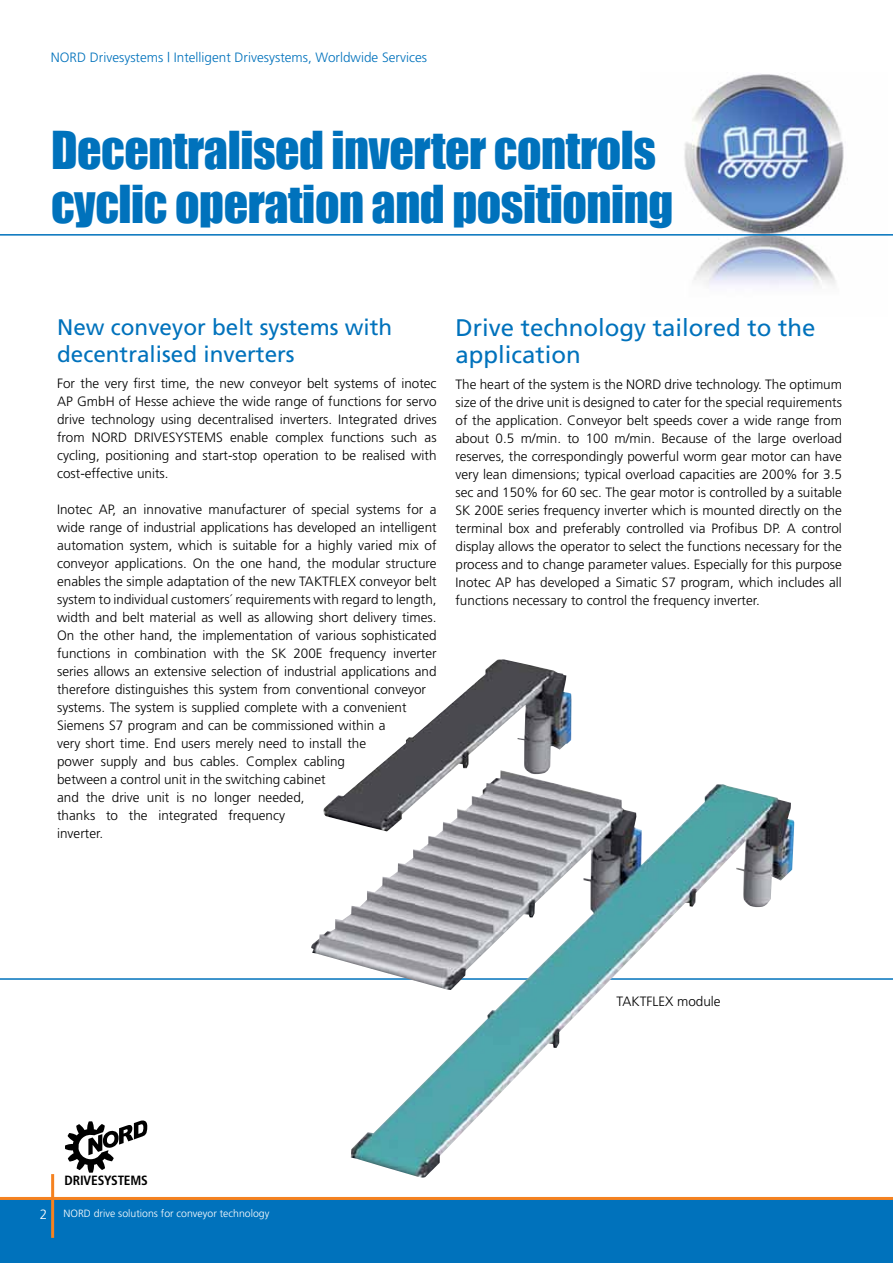
<style>
.page{position:relative;width:893px;height:1263px;background:#fff}
.page>*{position:absolute;margin:0;border:0;box-sizing:border-box;transform-origin:0 0}
.t1{font:48px/54px "Impact";letter-spacing:-.01em;color:#0072bc}
.t2{font:24px/27px "Frutiger";color:#0072bc}
.t3{font:22.5px/27px "Frutiger";color:#0072bc}
.t4{font:300 13.5px/18px "Frutiger";color:#000;text-align:justify}
.t5{font:300 13.5px "Frutiger";color:#0072bc}
.t6{font:700 condensed 13.35px "Frutiger";letter-spacing:-.01em;color:#000}
.t7{font:300 10.5px "Frutiger";color:#fff}
.s1{font-size:13.5px}
</style>
<div class="page">
<div style="left:0;top:1198px;width:893px;height:65px;background:#0072bc"></div>
<hr style="left:0;top:1197px;width:893px;height:3px;background:#f58220">
<hr style="left:51px;top:1174px;width:3px;height:64px;background:#f58220">
<svg style="left:65px;top:1120px;width:82px;height:53px"></svg>
<img style="left:684px;top:74px;width:160px;height:212px">
<hr style="left:0;top:234px;width:893px;height:2px;background:#0072bc">
<hr style="left:0;top:978px;width:893px;height:2px;background:#0072bc">
<img style="left:311px;top:659px;width:483px;height:519px">
<p class="t5" style="left:51px;top:49px;width:378px">NORD Drivesystems | Intelligent Drivesystems, Worldwide Services</p>
<h1 class="t1" style="left:51px;top:122px;width:624px">Decentralised inverter controls cyclic operation and positioning</h1>
<h3 class="t3" style="left:57px;top:313px;width:337px">New conveyor belt systems with decentralised inverters</h3>
<p class="t4" style="left:57px;top:375px;width:381px">For the very first time, the new conveyor belt systems of inotec AP GmbH of Hesse achieve the wide range of functions for servo drive technology using decentralised inverters. Integrated drives from NORD DRIVESYSTEMS enable complex functions such as cycling, positioning and start-stop operation to be realised with cost-effective units.</p>
<p class="t4" style="left:57px;top:501px;width:381px;text-align:left">Inotec AP, an innovative manufacturer of special systems for a wide range of industrial applications has developed an intelligent automation system, which is suitable for a highly varied mix of conveyor applications. On the one hand, the modular structure enables the simple adaptation of the new TAKTFLEX conveyor belt system to individual customers´ requirements with regard to length, width and belt material as well as allowing short delivery times.<br>On the other hand, the implementation of various sophisticated functions in combination with the SK 200E frequency inverter series allows an extensive selection of industrial applications and therefore distinguishes this system from conventional conveyor systems. The system is supplied complete with a convenient Siemens S7 program and can be commissioned within a<br>very short time. End users merely need to install the<br>power supply and bus cables. Complex cabling<br>between a control unit in the switching cabinet<br>and the drive unit is no longer needed,<br>thanks to the integrated frequency<br>inverter.</p>
<h2 class="t2" style="left:455px;top:314px;width:362px">Drive technology tailored to the application</h2>
<p class="t4" style="left:455px;top:376px;width:388px">The heart of the system is the NORD drive technology. The optimum size of the drive unit is designed to cater for the special requirements of the application. Conveyor belt speeds cover a wide range from about 0.5 m/min. to 100 m/min. Because of the large overload reserves, the correspondingly powerful worm gear motor can have very lean dimensions; typical overload capacities are 200% for 3.5 sec and 150% for 60 sec. The gear motor is controlled by a suitable SK 200E series frequency inverter which is mounted directly on the terminal box and preferably controlled via Profibus DP. A control display allows the operator to select the functions necessary for the process and to change parameter values. Especially for this purpose Inotec AP has developed a Simatic S7 program, which includes all functions necessary to control the frequency inverter.</p>
<p class="t4" style="left:617px;top:992px;width:106px">TAKTFLEX module</p>
<p class="t6" style="left:64px;top:1173px;width:85px">DRIVESYSTEMS</p>
<p class="t7" style="left:40px;top:1207px;width:231px"><span class="s1">2</span> NORD drive solutions for conveyor technology</p>
</div>
